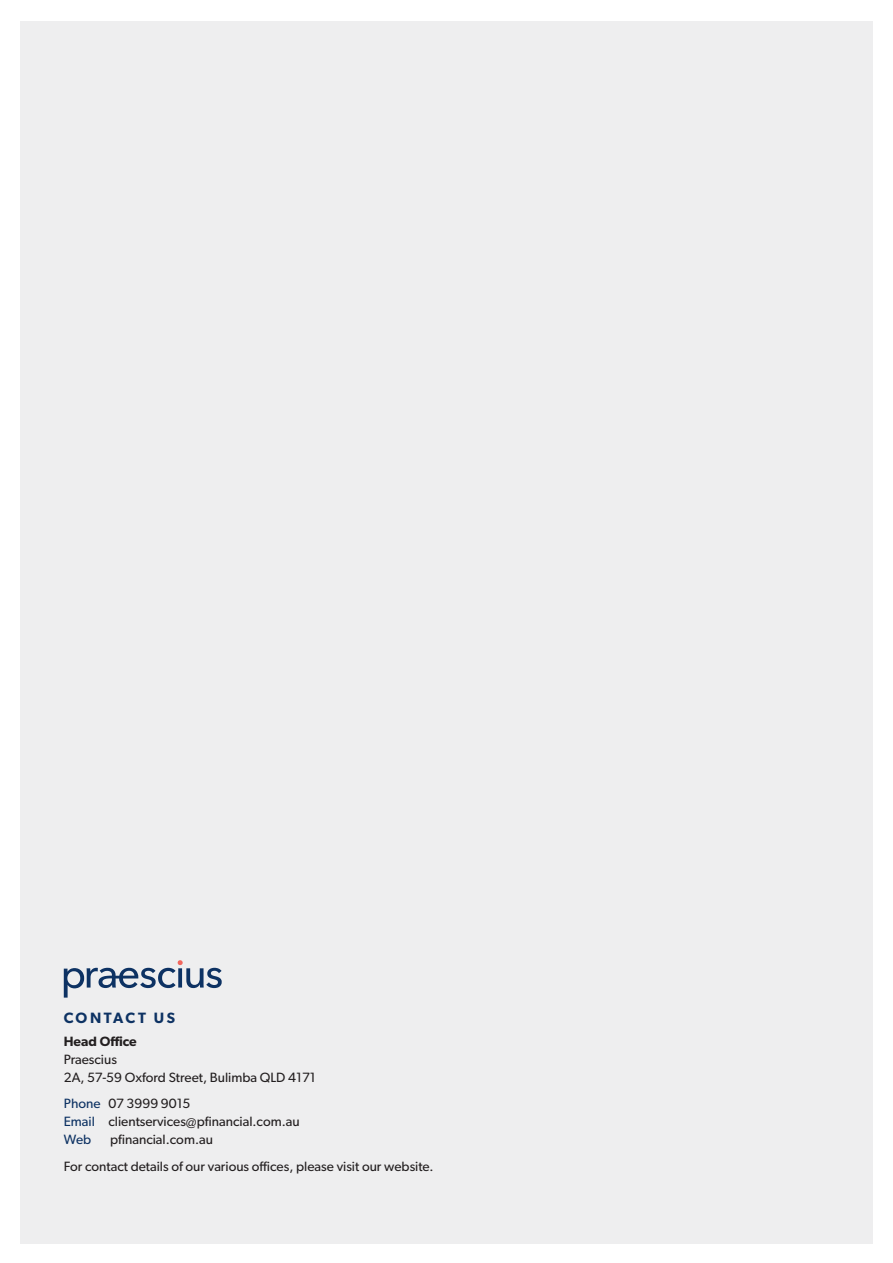
<style>
.page{position:relative;width:893px;height:1263px;background:#fff}
.page>*{position:absolute;margin:0;border:0;box-sizing:border-box;transform-origin:0 0}
.t1{font:600 15px "Gibson";letter-spacing:.165em;color:#0d3263}
.t2{font:13.5px "Gibson";color:#231f20}
.t3{font:600 13.5px "Gibson";color:#231f20}
.t4{font:13.5px "Gibson";color:#0d3263}
.s1{color:#0d3263}
</style>
<div class="page">
<div style="left:20px;top:21px;width:853px;height:1222px;background:#eeeeef"></div>
<svg style="left:64px;top:960px;width:158px;height:37px"></svg>
<p class="t1" style="left:64px;top:1009px;width:113px">CONTACT US</p>
<p class="t3" style="left:64px;top:1033px;width:75px">Head Office</p>
<p class="t2" style="left:64px;top:1051px;width:55px">Praescius</p>
<p class="t2" style="left:64px;top:1069px;width:254px">2A, 57-59 Oxford Street, Bulimba QLD 4171</p>
<p class="t2" style="left:64px;top:1095px;width:128px"><span class="s1">Phone</span> 07 3999 9015</p>
<p class="t2" style="left:64px;top:1113px;width:237px"><span class="s1">Email</span> clientservices@pfinancial.com.au</p>
<p class="t4" style="left:64px;top:1131px;width:29px">Web</p>
<p class="t2" style="left:110px;top:1131px;width:104px">pfinancial.com.au</p>
<p class="t2" style="left:64px;top:1158px;width:371px">For contact details of our various offices, please visit our website.</p>
</div>
